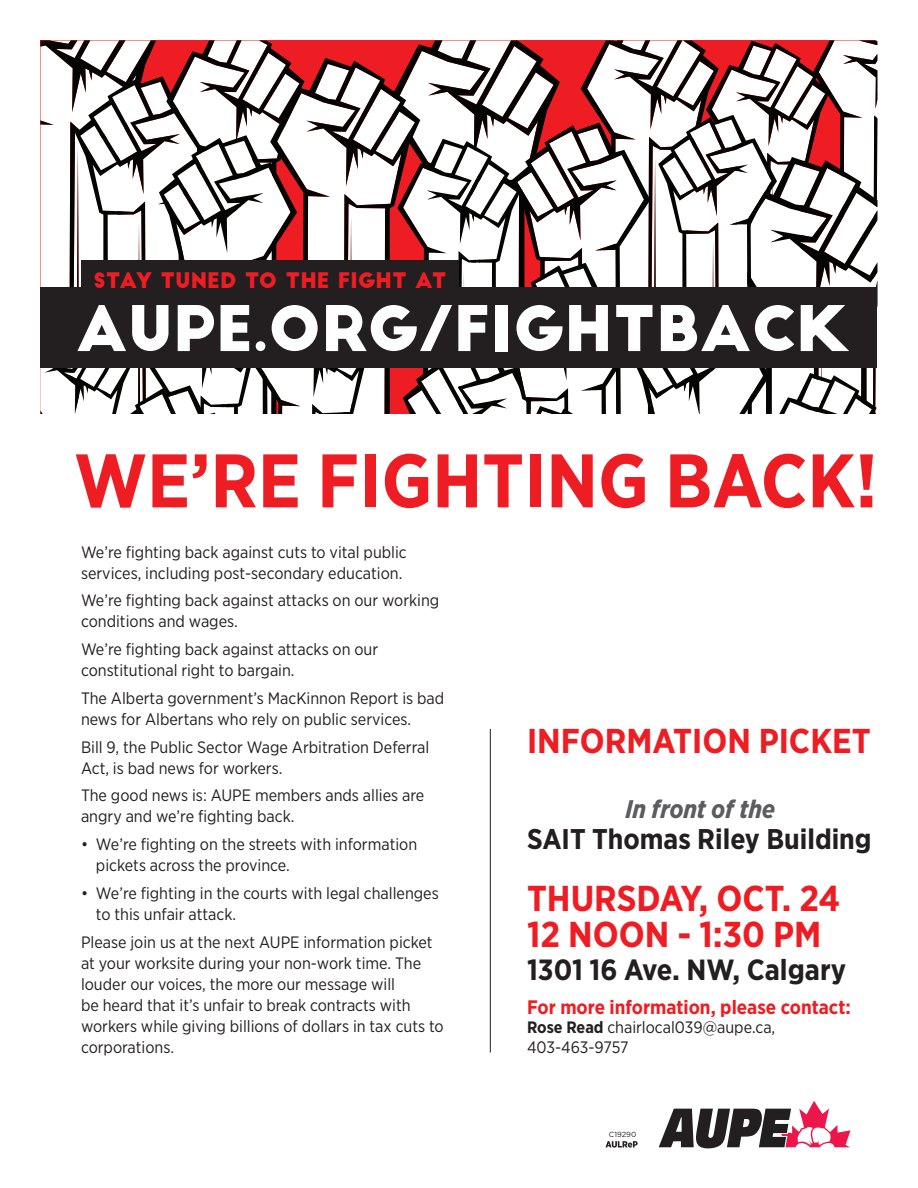
<style>
.page{position:relative;width:918px;height:1188px;background:#fff}
.page>*{position:absolute;margin:0;border:0;box-sizing:border-box;transform-origin:0 0}
.t1{font:700 75.6px "Gotham Narrow";color:#ee1d23}
.t2{font:61.35px "Big John";color:#fff}
.t3{font:700 36px/36px "Gotham Narrow";color:#ee1d23}
.t4{font:700 34.5px "Gotham Narrow";color:#ee1d23}
.t5{font:700 29.25px "Gotham Narrow";color:#231f20}
.t6{font:700 28.5px "Gotham Narrow";color:#231f20}
.t7{font:italic 700 25.5px "Gotham Narrow";letter-spacing:-.01em;color:#5c5c5f}
.t8{font:21px "Big John";color:#ee1d23}
.t9{font:700 19.5px "Gotham Narrow";color:#ee1d23}
.t10{font:16.5px/21px "Gotham Narrow";color:#231f20}
.t11{font:7.35px "Gotham";color:#231f20}
.s1{font-weight:700}
</style>
<div class="page">
<svg style="left:659px;top:1101px;width:191px;height:47px"></svg>
<svg style="left:605px;top:1141px;width:33px;height:7px"></svg>
<svg style="left:40px;top:40px;width:116px;height:101px"></svg>
<svg style="left:75px;top:76px;width:91px;height:65px"></svg>
<svg style="left:166px;top:40px;width:138px;height:95px"></svg>
<svg style="left:270px;top:58px;width:127px;height:356px"></svg>
<svg style="left:397px;top:40px;width:481px;height:374px"></svg>
<svg style="left:40px;top:141px;width:335px;height:273px"></svg>
<div style="left:40px;top:287px;width:838px;height:80px;background:#231f20"></div>
<hr style="left:490px;top:729px;width:1px;height:324px;background:#231f20">
<div style="left:81px;top:260px;width:378px;height:34px;background:#231f20"></div>
<p class="t8" style="left:93px;top:271px;width:355px">STAY TUNED TO THE FIGHT AT</p>
<h2 class="t2" style="left:76px;top:301px;width:774px">AUPE.ORG/FIGHTBACK</h2>
<h1 class="t1" style="left:74px;top:432px;width:805px">WE’RE FIGHTING BACK!</h1>
<p class="t10" style="left:81px;top:541px;width:327px">We’re fighting back against cuts to vital public services, including post-secondary education.</p>
<p class="t10" style="left:81px;top:590px;width:360px">We’re fighting back against attacks on our working conditions and wages.</p>
<p class="t10" style="left:81px;top:638px;width:299px">We’re fighting back against attacks on our constitutional right to bargain.</p>
<p class="t10" style="left:81px;top:687px;width:365px">The Alberta government’s MacKinnon Report is bad news for Albertans who rely on public services.</p>
<p class="t10" style="left:81px;top:736px;width:350px">Bill 9, the Public Sector Wage Arbitration Deferral<br>Act, is bad news for workers.</p>
<p class="t10" style="left:81px;top:785px;width:345px">The good news is: AUPE members ands allies are angry and we’re fighting back.</p>
<p class="t10" style="left:96px;top:833px;width:323px;text-indent:-15px">• We’re fighting on the streets with information pickets across the province.</p>
<p class="t10" style="left:96px;top:882px;width:344px;text-indent:-15px">• We’re fighting in the courts with legal challenges to this unfair attack.</p>
<p class="t10" style="left:81px;top:931px;width:364px">Please join us at the next AUPE information picket at your worksite during your non-work time. The louder our voices, the more our message will<br>be heard that it’s unfair to break contracts with workers while giving billions of dollars in tax cuts to corporations.</p>
<h3 class="t4" style="left:527px;top:719px;width:345px">INFORMATION PICKET</h3>
<h3 class="t7" style="left:625px;top:793px;width:152px">In front of the</h3>
<h3 class="t6" style="left:527px;top:821px;width:346px">SAIT Thomas Riley Building</h3>
<h3 class="t3" style="left:527px;top:880px;width:315px">THURSDAY, OCT. 24<br>12 NOON - 1:30 PM</h3>
<h3 class="t5" style="left:527px;top:951px;width:321px">1301 16 Ave. NW, Calgary</h3>
<p class="t9" style="left:527px;top:994px;width:325px">For more information, please contact:</p>
<p class="t10" style="left:527px;top:1017px;width:250px;line-height:19.5px"><span class="s1">Rose Read</span> chairlocal039@aupe.ca,<br>403-463-9757</p>
<p class="t11" style="left:609px;top:1129px;width:29px">C19290</p>
</div>
